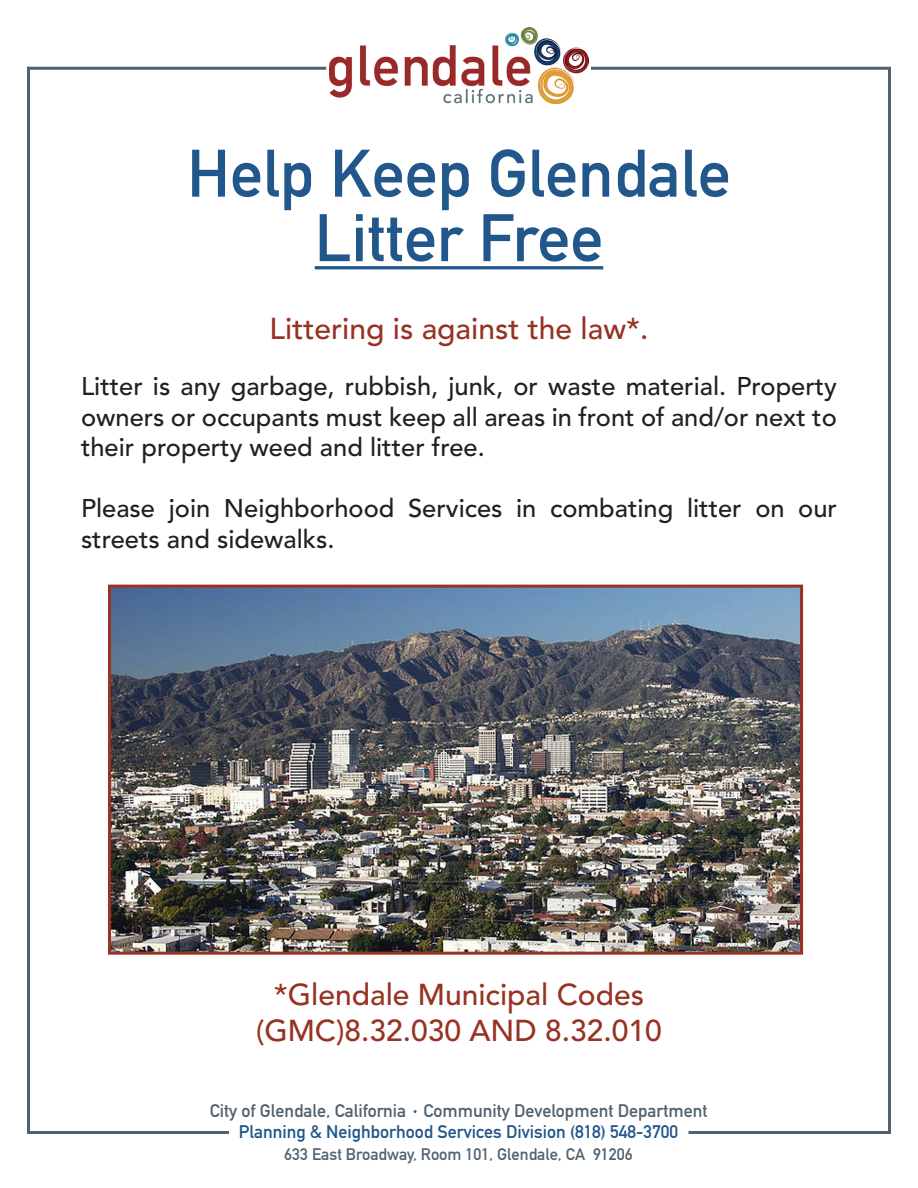
<style>
.page{position:relative;width:918px;height:1188px;background:#fff}
.page>*{position:absolute;margin:0;border:0;box-sizing:border-box;transform-origin:0 0}
.t1{font:66px "DIN Mittelschrift Std";color:#21578a}
.t2{font:500 30px "Avenir LT Std";color:#983222}
.t3{font:500 25.5px/30.6px "Avenir LT Std";color:#231f20;text-align:justify}
.t4{font:18px "DIN Mittelschrift Std";color:#51626f}
.t5{font:18px "DIN Mittelschrift Std";color:#21578a}
.t6{font:16.5px "DIN Mittelschrift Std";color:#51626f}
</style>
<div class="page">
<hr style="left:27px;top:67px;width:299px;height:3px;background:#51626f">
<hr style="left:27px;top:1131px;width:202px;height:3px;background:#51626f">
<hr style="left:688px;top:1131px;width:203px;height:3px;background:#51626f">
<hr style="left:27px;top:67px;width:3px;height:1067px;background:#51626f">
<hr style="left:888px;top:68px;width:3px;height:1066px;background:#51626f">
<hr style="left:315px;top:266px;width:288px;height:3px;background:#21578a">
<hr style="left:591px;top:67px;width:300px;height:3px;background:#51626f">
<img style="left:112px;top:589px;width:687px;height:362px">
<div style="left:108px;top:585px;width:695px;height:370px;border:3px solid #983222"></div>
<img style="left:329px;top:27px;width:260px;height:77px">
<p class="t1" style="left:187px;top:135px;width:545px">Help Keep Glendale</p>
<p class="t1" style="left:315px;top:199px;width:290px">Litter Free</p>
<p class="t2" style="left:270px;top:311px;width:380px">Littering is against the law*.</p>
<p class="t3" style="left:81px;top:371px;width:758px">Litter is any garbage, rubbish, junk, or waste material. Property owners or occupants must keep all areas in front of and/or next to their property weed and litter free.</p>
<p class="t3" style="left:81px;top:494px;width:758px">Please join Neighborhood Services in combating litter on our streets and sidewalks.</p>
<p class="t2" style="left:274px;top:977px;width:372px">*Glendale Municipal Codes</p>
<p class="t2" style="left:256px;top:1013px;width:407px">(GMC)8.32.030 AND 8.32.010</p>
<p class="t4" style="left:210px;top:1100px;width:499px">City of Glendale, California Community Development Department</p>
<p class="t5" style="left:239px;top:1122px;width:441px">Planning &amp; Neighborhood Services Division (818) 548-3700</p>
<p class="t6" style="left:284px;top:1145px;width:350px">633 East Broadway, Room 101, Glendale, CA 91206</p>
</div>
